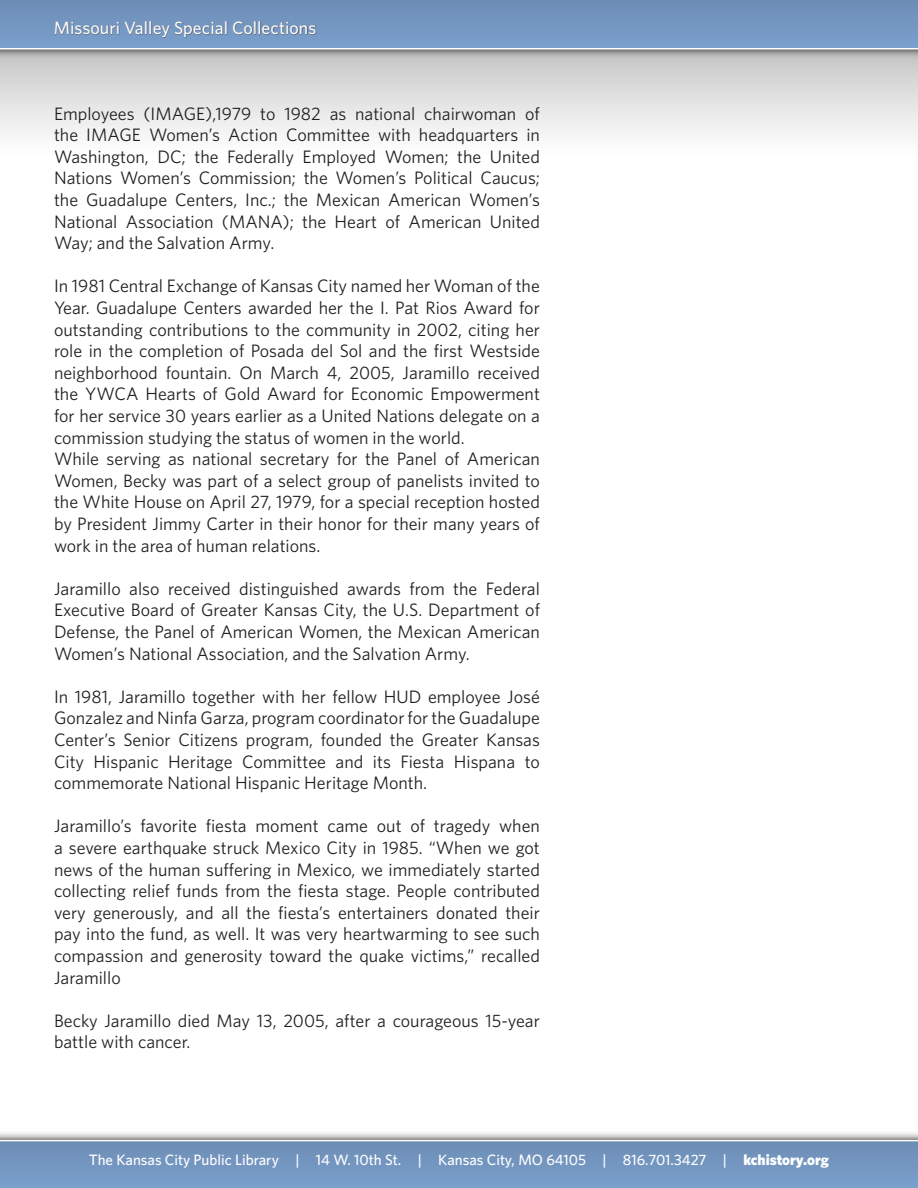
<style>
.page{position:relative;width:918px;height:1188px;background:#fff}
.page>*{position:absolute;margin:0;border:0;box-sizing:border-box;transform-origin:0 0}
.No_Spacing{font:18px/21.6px "Whitney";color:#231f20;text-align:justify}
.t1{font:500 18px "Whitney";color:#fff}
.t2{font:500 15px "Whitney";color:#fff}
.s1{font-weight:900}
</style>
<div class="page">
<div style="left:0;top:50px;width:918px;height:108px;background:linear-gradient(to bottom,#c5c5c6,#fff)"></div>
<div style="left:0;top:0;width:918px;height:60px;background:#231f20;opacity:.75"></div>
<div style="left:0;top:0;width:918px;height:48px;background:linear-gradient(to bottom,#6c8db4,#7b9fcc)"></div>
<div style="left:52px;top:16px;width:544px;height:42px;background:#231f20;opacity:.75"></div>
<div style="left:0;top:1130px;width:918px;height:58px;background:#231f20;opacity:.75"></div>
<svg style="left:0;top:1140px;width:918px;height:2px"></svg>
<div style="left:0;top:1142px;width:918px;height:46px;background:#7396c1"></div>
<p class="t1" style="left:54px;top:17px;width:264px">Missouri Valley Special Collections</p>
<p class="No_Spacing" style="left:54px;top:102px;width:488px">Employees (IMAGE),1979 to 1982 as national chairwoman of the IMAGE Women’s Action Committee with headquarters in Washington, DC; the Federally Employed Women; the United Nations Women’s Commission; the Women’s Political Caucus; the Guadalupe Centers, Inc.; the Mexican American Women’s National Association (MANA); the Heart of American United Way; and the Salvation Army.</p>
<p class="No_Spacing" style="left:54px;top:275px;width:488px">In 1981 Central Exchange of Kansas City named her Woman of the Year. Guadalupe Centers awarded her the I. Pat Rios Award for outstanding contributions to the community in 2002, citing her role in the completion of Posada del Sol and the first Westside neighborhood fountain. On March 4, 2005, Jaramillo received the YWCA Hearts of Gold Award for Economic Empowerment for her service 30 years earlier as a United Nations delegate on a commission studying the status of women in the world.</p>
<p class="No_Spacing" style="left:54px;top:448px;width:488px">While serving as national secretary for the Panel of American Women, Becky was part of a select group of panelists invited to the White House on April 27, 1979, for a special reception hosted by President Jimmy Carter in their honor for their many years of work in the area of human relations.</p>
<p class="No_Spacing" style="left:54px;top:577px;width:488px">Jaramillo also received distinguished awards from the Federal Executive Board of Greater Kansas City, the U.S. Department of Defense, the Panel of American Women, the Mexican American Women’s National Association, and the Salvation Army.</p>
<p class="No_Spacing" style="left:54px;top:685px;width:488px">In 1981, Jaramillo together with her fellow HUD employee José Gonzalez and Ninfa Garza, program coordinator for the Guadalupe Center’s Senior Citizens program, founded the Greater Kansas City Hispanic Heritage Committee and its Fiesta Hispana to commemorate National Hispanic Heritage Month.</p>
<p class="No_Spacing" style="left:54px;top:815px;width:488px">Jaramillo’s favorite fiesta moment came out of tragedy when a severe earthquake struck Mexico City in 1985. “When we got news of the human suffering in Mexico, we immediately started collecting relief funds from the fiesta stage. People contributed very generously, and all the fiesta’s entertainers donated their pay into the fund, as well. It was very heartwarming to see such compassion and generosity toward the quake victims,” recalled Jaramillo</p>
<p class="No_Spacing" style="left:54px;top:1009px;width:487px">Becky Jaramillo died May 13, 2005, after a courageous 15-year battle with cancer.</p>
<p class="t2" style="left:89px;top:1151px;width:742px">The Kansas City Public Library | 14 W. 10th St. | Kansas City, MO 64105 | 816.701.3427 | <span class="s1">kchistory.org</span></p>
</div>
